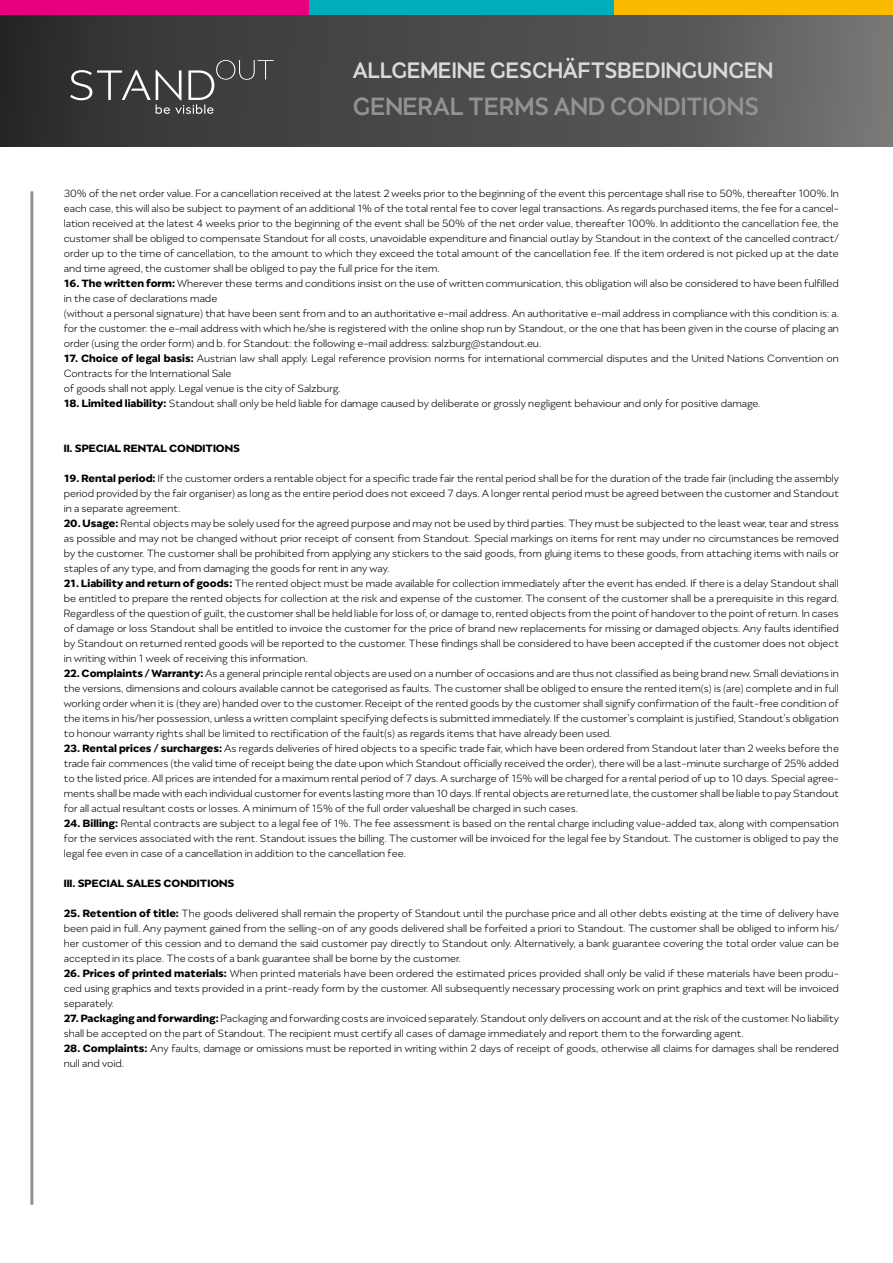
<style>
.page{position:relative;width:893px;height:1263px;background:#fff}
.page>*{position:absolute;margin:0;border:0;box-sizing:border-box;transform-origin:0 0}
.t1{font:500 28.5px "Migrena Grotesque";color:#929292;scale:.9 1}
.t2{font:500 25.5px "Migrena Grotesque";color:#dadada;scale:.9 1}
.t3{font:300 12px/15px "Migrena Grotesque";color:#000;text-align:justify}
.t4{font:600 12px "Migrena Grotesque";color:#000}
.s1{font-weight:600}
</style>
<div class="page">
<div style="left:0;top:14px;width:893px;height:133px;background:linear-gradient(to right,#2a2a29,#6d6d6c)"></div>
<svg style="left:70px;top:60px;width:204px;height:54px"></svg>
<div style="left:0;top:0;width:309px;height:15px;background:#e6007d"></div>
<div style="left:309px;top:0;width:306px;height:15px;background:#00adba"></div>
<div style="left:615px;top:0;width:278px;height:15px;background:#fbba00"></div>
<hr style="left:30px;top:191px;width:3px;height:1014px;background:#929292">
<h2 class="t2" style="left:353px;top:54px;width:468px">ALLGEMEINE GESCHÄFTSBEDINGUNGEN</h2>
<h1 class="t1" style="left:353px;top:89px;width:453px">GENERAL TERMS AND CONDITIONS</h1>
<p class="t3" style="left:64px;top:186px;width:777px">30% of the net order value. For a cancellation received at the latest 2 weeks prior to the beginning of the event this percentage shall rise to 50%, thereafter 100%. In each case, this will also be subject to payment of an additional 1% of the total rental fee to cover legal transactions. As regards purchased items, the fee for a cancel&shy;lation received at the latest 4 weeks prior to the beginning of the event shall be 50% of the net order value, thereafter 100%. In additionto the cancellation fee, the customer shall be obliged to compensate Standout for all costs, unavoidable expenditure and financial outlay by Standout in the context of the cancelled contract/ order up to the time of cancellation, to the amount to which they exceed the total amount of the cancellation fee. If the item ordered is not picked up at the date and time agreed, the customer shall be obliged to pay the full price for the item.</p>
<p class="t3" style="left:64px;top:276px;width:777px;text-align:left"><span class="s1">16. The written form:</span> Wherever these terms and conditions insist on the use of written communication, this obligation will also be considered to have been fulfilled in the case of declarations made<br>(without a personal signature) that have been sent from and to an authoritative e-mail address. An authoritative e-mail address in compliance with this condition is: a. for the customer: the e-mail address with which he/she is registered with the online shop run by Standout, or the one that has been given in the course of placing an order (using the order form) and b. for Standout: the following e-mail address: salzburg@standout.eu.</p>
<p class="t3" style="left:64px;top:351px;width:777px;text-align:left"><span class="s1">17. Choice of legal basis:</span> Austrian law shall apply. Legal reference provision norms for international commercial disputes and the United Nations Convention on<br>Contracts for the International Sale<br>of goods shall not apply. Legal venue is the city of Salzburg.</p>
<p class="t3" style="left:64px;top:396px;width:699px"><span class="s1">18. Limited liability:</span> Standout shall only be held liable for damage caused by deliberate or grossly negligent behaviour and only for positive damage.</p>
<p class="t4" style="left:64px;top:441px;width:178px">II. SPECIAL RENTAL CONDITIONS</p>
<p class="t3" style="left:64px;top:471px;width:777px"><span class="s1">19. Rental period:</span> If the customer orders a rentable object for a specific trade fair the rental period shall be for the duration of the trade fair (including the assembly period provided by the fair organiser) as long as the entire period does not exceed 7 days. A longer rental period must be agreed between the customer and Standout in a separate agreement.</p>
<p class="t3" style="left:64px;top:516px;width:777px"><span class="s1">20. Usage:</span> Rental objects may be solely used for the agreed purpose and may not be used by third parties. They must be subjected to the least wear, tear and stress as possible and may not be changed without prior receipt of consent from Standout. Special markings on items for rent may under no circumstances be removed by the customer. The customer shall be prohibited from applying any stickers to the said goods, from gluing items to these goods, from attaching items with nails or staples of any type, and from damaging the goods for rent in any way.</p>
<p class="t3" style="left:64px;top:576px;width:777px"><span class="s1">21. Liability and return of goods:</span> The rented object must be made available for collection immediately after the event has ended. If there is a delay Standout shall be entitled to prepare the rented objects for collection at the risk and expense of the customer. The consent of the customer shall be a prerequisite in this regard.<br>Regardless of the question of guilt, the customer shall be held liable for loss of, or damage to, rented objects from the point of handover to the point of return. In cases of damage or loss Standout shall be entitled to invoice the customer for the price of brand new replacements for missing or damaged objects. Any faults identified by Standout on returned rented goods will be reported to the customer. These findings shall be considered to have been accepted if the customer does not object in writing within 1 week of receiving this information.</p>
<p class="t3" style="left:64px;top:666px;width:777px"><span class="s1">22. Complaints / Warranty:</span> As a general principle rental objects are used on a number of occasions and are thus not classified as being brand new. Small deviations in the versions, dimensions and colours available cannot be categorised as faults. The customer shall be obliged to ensure the rented item(s) is (are) complete and in full working order when it is (they are) handed over to the customer. Receipt of the rented goods by the customer shall signify confirmation of the fault-free condition of the items in his/her possession, unless a written complaint specifying defects is submitted immediately. If the customer’s complaint is justified, Standout’s obligation to honour warranty rights shall be limited to rectification of the fault(s) as regards items that have already been used.</p>
<p class="t3" style="left:64px;top:741px;width:777px"><span class="s1">23. Rental prices / surcharges:</span> As regards deliveries of hired objects to a specific trade fair, which have been ordered from Standout later than 2 weeks before the trade fair commences (the valid time of receipt being the date upon which Standout officially received the order), there will be a last-minute surcharge of 25% added to the listed price. All prices are intended for a maximum rental period of 7 days. A surcharge of 15% will be charged for a rental period of up to 10 days. Special agree&shy;ments shall be made with each individual customer for events lasting more than 10 days. If rental objects are returned late, the customer shall be liable to pay Standout for all actual resultant costs or losses. A minimum of 15% of the full order valueshall be charged in such cases.</p>
<p class="t3" style="left:64px;top:816px;width:777px"><span class="s1">24. Billing:</span> Rental contracts are subject to a legal fee of 1%. The fee assessment is based on the rental charge including value-added tax, along with compensation for the services associated with the rent. Standout issues the billing. The customer will be invoiced for the legal fee by Standout. The customer is obliged to pay the legal fee even in case of a cancellation in addition to the cancellation fee.</p>
<p class="t4" style="left:64px;top:876px;width:172px">III. SPECIAL SALES CONDITIONS</p>
<p class="t3" style="left:64px;top:906px;width:777px"><span class="s1">25. Retention of title:</span> The goods delivered shall remain the property of Standout until the purchase price and all other debts existing at the time of delivery have been paid in full. Any payment gained from the selling-on of any goods delivered shall be forfeited a priori to Standout. The customer shall be obliged to inform his/ her customer of this cession and to demand the said customer pay directly to Standout only. Alternatively, a bank guarantee covering the total order value can be accepted in its place. The costs of a bank guarantee shall be borne by the customer.</p>
<p class="t3" style="left:64px;top:966px;width:777px"><span class="s1">26. Prices of printed materials:</span> When printed materials have been ordered the estimated prices provided shall only be valid if these materials have been produ&shy;ced using graphics and texts provided in a print-ready form by the customer. All subsequently necessary processing work on print graphics and text will be invoiced separately.</p>
<p class="t3" style="left:64px;top:1011px;width:777px"><span class="s1">27. Packaging and forwarding:</span> Packaging and forwarding costs are invoiced separately. Standout only delivers on account and at the risk of the customer. No liability shall be accepted on the part of Standout. The recipient must certify all cases of damage immediately and report them to the forwarding agent.</p>
<p class="t3" style="left:64px;top:1041px;width:777px"><span class="s1">28. Complaints:</span> Any faults, damage or omissions must be reported in writing within 2 days of receipt of goods, otherwise all claims for damages shall be rendered null and void.</p>
</div>
